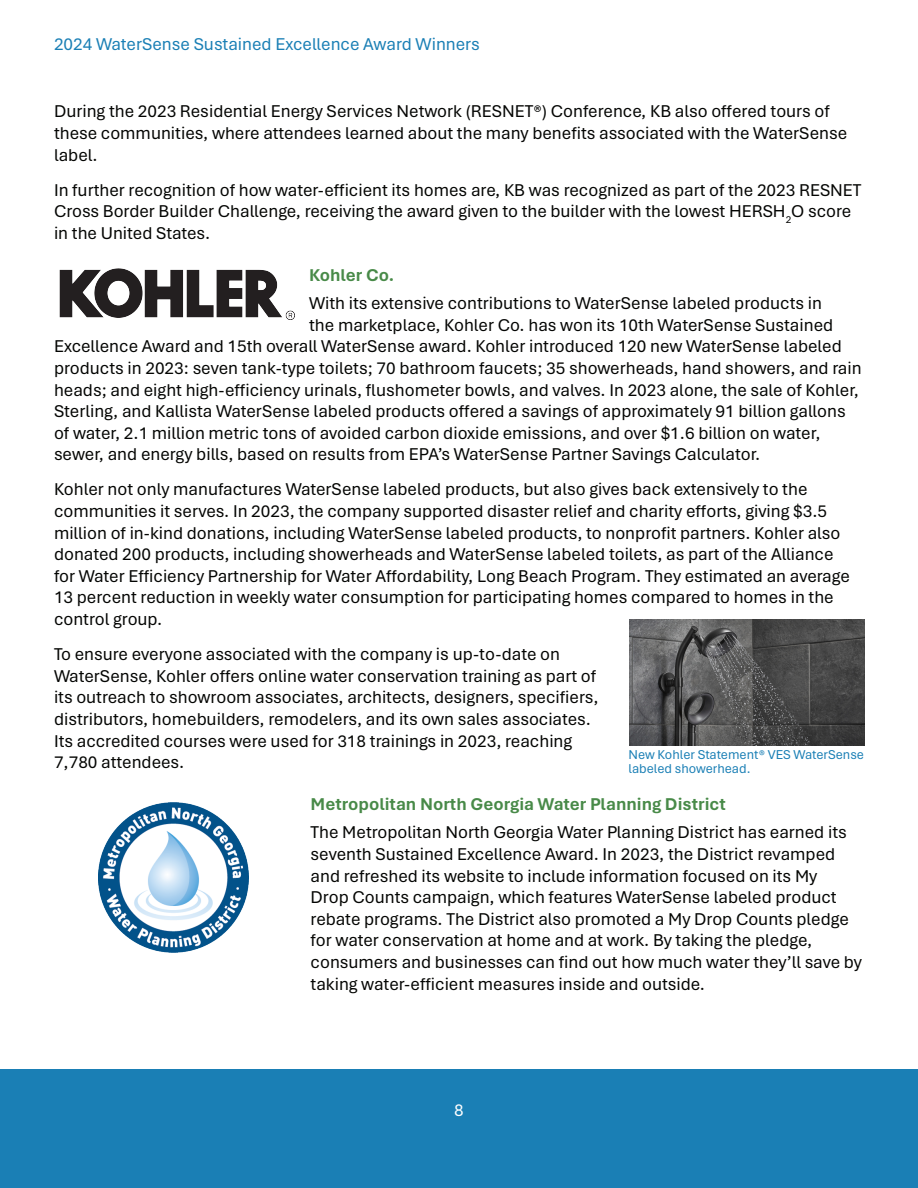
<style>
.page{position:relative;width:918px;height:1188px;background:#fff}
.page>*{position:absolute;margin:0;border:0;box-sizing:border-box;transform-origin:0 0}
.t1{font:18px/21.6px "Aptos";color:#040503}
.t2{font:700 18px "Aptos";color:#488a48}
.t3{font:18px "Aptos";color:#1a7fb5}
.t4{font:18px "Aptos";color:#fff}
.t5{font:13.5px/13.5px "Aptos";color:#1a7fb5}
</style>
<div class="page">
<div style="left:0;top:1069px;width:918px;height:119px;background:#1a7fb5"></div>
<img style="left:60px;top:268px;width:234px;height:51px">
<img style="left:630px;top:619px;width:235px;height:126px">
<img style="left:98px;top:802px;width:151px;height:151px">
<p class="t3" style="left:54px;top:32px;width:427px">2024 WaterSense Sustained Excellence Award Winners</p>
<p class="t1" style="left:54px;top:100px;width:795px">During the 2023 Residential Energy Services Network (RESNET®) Conference, KB also offered tours of these communities, where attendees learned about the many benefits associated with the WaterSense label.</p>
<p class="t1" style="left:54px;top:178px;width:809px">In further recognition of how water-efficient its homes are, KB was recognized as part of the 2023 RESNET<br>Cross Border Builder Challenge, receiving the award given to the builder with the lowest HERSH<sub>2</sub>O score in the United States.</p>
<p class="t2" style="left:309px;top:263px;width:87px">Kohler Co.</p>
<p class="t1" style="left:309px;top:292px;width:514px">With its extensive contributions to WaterSense labeled products in</p>
<p class="t1" style="left:309px;top:313px;width:526px">the marketplace, Kohler Co. has won its 10th WaterSense Sustained</p>
<p class="t1" style="left:54px;top:335px;width:789px">Excellence Award and 15th overall WaterSense award. Kohler introduced 120 new WaterSense labeled</p>
<p class="t1" style="left:54px;top:356px;width:809px">products in 2023: seven tank-type toilets; 70 bathroom faucets; 35 showerheads, hand showers, and rain</p>
<p class="t1" style="left:54px;top:378px;width:807px">heads; and eight high-efficiency urinals, flushometer bowls, and valves. In 2023 alone, the sale of Kohler,</p>
<p class="t1" style="left:54px;top:400px;width:793px">Sterling, and Kallista WaterSense labeled products offered a savings of approximately 91 billion gallons</p>
<p class="t1" style="left:54px;top:421px;width:768px">of water, 2.1 million metric tons of avoided carbon dioxide emissions, and over $1.6 billion on water,</p>
<p class="t1" style="left:54px;top:443px;width:708px">sewer, and energy bills, based on results from EPA’s WaterSense Partner Savings Calculator.</p>
<p class="t1" style="left:54px;top:478px;width:797px">Kohler not only manufactures WaterSense labeled products, but also gives back extensively to the communities it serves. In 2023, the company supported disaster relief and charity efforts, giving $3.5 million of in-kind donations, including WaterSense labeled products, to nonprofit partners. Kohler also donated 200 products, including showerheads and WaterSense labeled toilets, as part of the Alliance for Water Efficiency Partnership for Water Affordability, Long Beach Program. They estimated an average 13 percent reduction in weekly water consumption for participating homes compared to homes in the control group.</p>
<p class="t1" style="left:54px;top:643px;width:546px">To ensure everyone associated with the company is up-to-date on WaterSense, Kohler offers online water conservation training as part of its outreach to showroom associates, architects, designers, specifiers, distributors, homebuilders, remodelers, and its own sales associates.<br>Its accredited courses were used for 318 trainings in 2023, reaching 7,780 attendees.</p>
<p class="t2" style="left:311px;top:792px;width:417px">Metropolitan North Georgia Water Planning District</p>
<p class="t1" style="left:311px;top:821px;width:553px">The Metropolitan North Georgia Water Planning District has earned its seventh Sustained Excellence Award. In 2023, the District revamped and refreshed its website to include information focused on its My<br>Drop Counts campaign, which features WaterSense labeled product rebate programs. The District also promoted a My Drop Counts pledge for water conservation at home and at work. By taking the pledge, consumers and businesses can find out how much water they’ll save by taking water-efficient measures inside and outside.</p>
<p class="t5" style="left:628px;top:747px;width:237px">New Kohler Statement® VES WaterSense labeled showerhead.</p>
<p class="t4" style="left:454px;top:1098px;width:11px">8</p>
</div>
